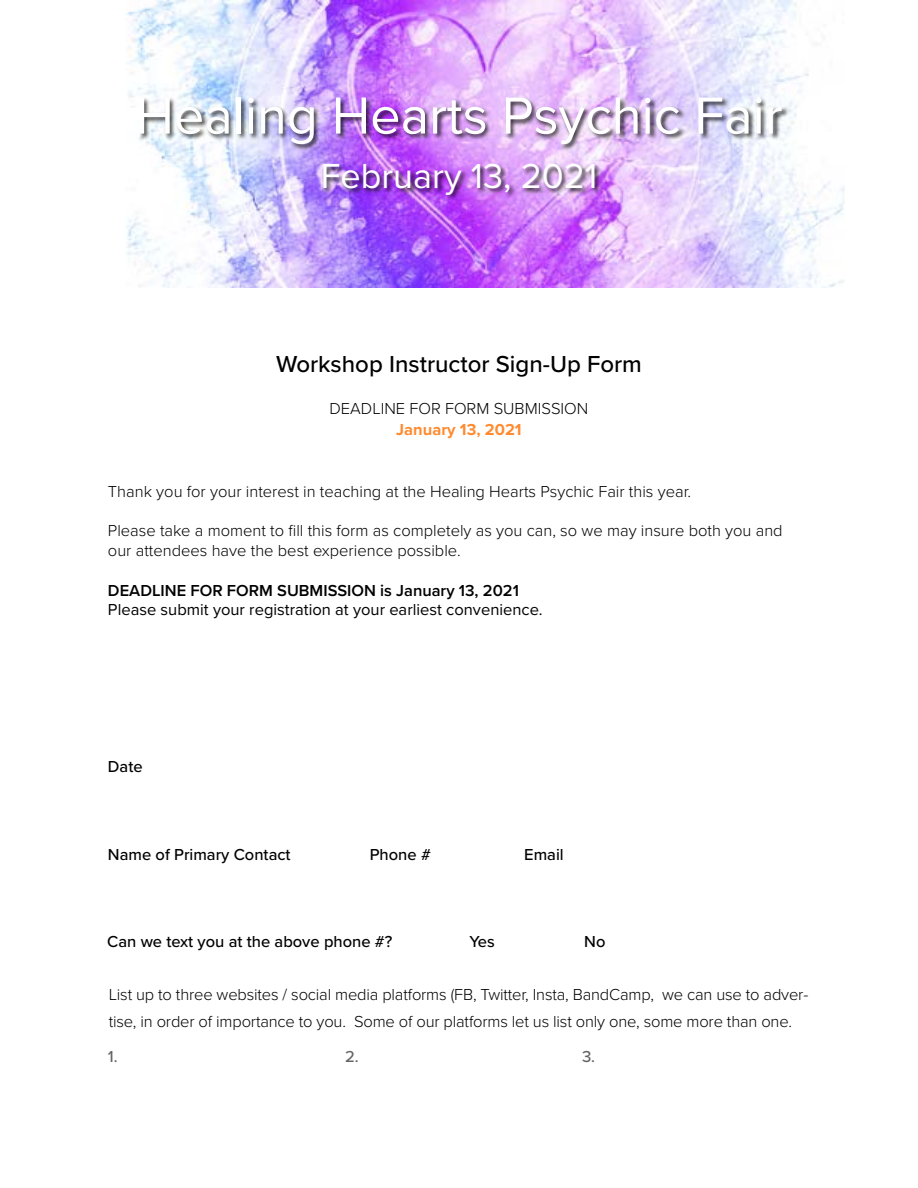
<style>
.page{position:relative;width:918px;height:1188px;background:#fff}
.page>*{position:absolute;margin:0;border:0;box-sizing:border-box;transform-origin:0 0}
.t1{font:54px "Proxima Nova";color:#fff}
.t2{font:36px "Proxima Nova";color:#fff}
.t3{font:500 24px "Proxima Nova";color:#000}
.t4{font:300 16.5px/19.8px "Proxima Nova";color:#000}
.t5{font:500 16.5px "Proxima Nova";color:#000}
.t6{font:16.5px "Proxima Nova";color:#000}
.t7{font:600 16.5px "Proxima Nova";color:#000}
.t8{font:700 16.5px "Proxima Nova";color:#ff8b30}
.t9{font:500 16.5px "Proxima Nova";color:#636466}
</style>
<div class="page">
<img style="left:126px;top:0;width:719px;height:288px">
<div style="left:140px;top:97px;width:649px;height:103px;background:#000;opacity:.75"></div>
<h1 class="t1" style="left:135px;top:75px;width:649px">Healing Hearts Psychic Fair</h1>
<h2 class="t2" style="left:321px;top:149px;width:278px">February 13, 2021</h2>
<h3 class="t3" style="left:276px;top:346px;width:367px">Workshop Instructor Sign-Up Form</h3>
<p class="t4" style="left:330px;top:397px;width:260px">DEADLINE FOR FORM SUBMISSION</p>
<p class="t8" style="left:396px;top:417px;width:127px">January 13, 2021</p>
<p class="t4" style="left:108px;top:480px;width:585px">Thank you for your interest in teaching at the Healing Hearts Psychic Fair this year.</p>
<p class="t4" style="left:108px;top:520px;width:676px">Please take a moment to fill this form as completely as you can, so we may insure both you and our attendees have the best experience possible.</p>
<p class="t7" style="left:108px;top:578px;width:412px">DEADLINE FOR FORM SUBMISSION is January 13, 2021</p>
<p class="t6" style="left:108px;top:598px;width:436px">Please submit your registration at your earliest convenience.</p>
<p class="t5" style="left:108px;top:754px;width:36px">Date</p>
<p class="t5" style="left:108px;top:842px;width:184px">Name of Primary Contact</p>
<p class="t5" style="left:370px;top:842px;width:63px">Phone #</p>
<p class="t5" style="left:524px;top:842px;width:41px">Email</p>
<p class="t5" style="left:107px;top:929px;width:287px">Can we text you at the above phone #?</p>
<p class="t5" style="left:470px;top:930px;width:27px">Yes</p>
<p class="t5" style="left:584px;top:930px;width:23px">No</p>
<p class="t4" style="left:109px;top:980px;width:701px;line-height:27px">List up to three websites / social media platforms (FB, Twitter, Insta, BandCamp, we can use to adver&shy;tise, in order of importance to you. Some of our platforms let us list only one, some more than one.</p>
<p class="t9" style="left:108px;top:1044px;width:11px">1.</p>
<p class="t9" style="left:345px;top:1044px;width:15px">2.</p>
<p class="t9" style="left:582px;top:1044px;width:15px">3.</p>
</div>
